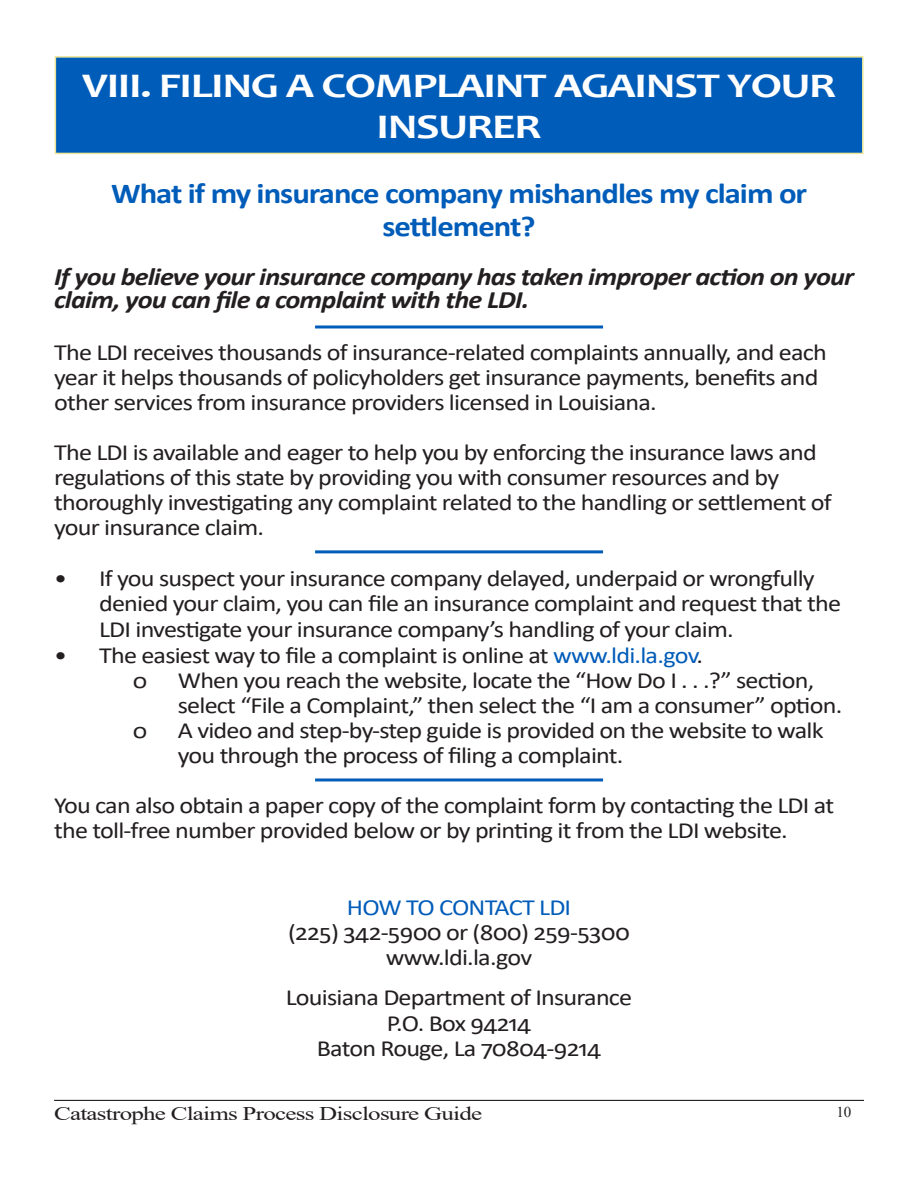
<style>
.page{position:relative;width:918px;height:1188px;background:#fff}
.page>*{position:absolute;margin:0;border:0;box-sizing:border-box;transform-origin:0 0}
.t1{font:700 34.8px/41.7px "Candara";letter-spacing:-.03em;color:#fff;text-align:center;scale:1.29 1}
.text{font:700 28.95px/32.8px "Calibri";color:#005cb9;text-align:center;scale:1.13 1}
.text-2{font:italic 700 25.05px/23.1px "Calibri";letter-spacing:-.03em;color:#231f20;scale:1.13 1}
.text-3{font:23.1px/25px "Calibri";letter-spacing:-.03em;color:#231f20;scale:1.13 1}
.text-4{font:23.1px "Calibri";letter-spacing:-.03em;color:#005cb9;scale:1.13 1}
.t2{font:19.35px "Times New Roman";letter-spacing:-.03em;color:#231f20;scale:1.29 1}
.t3{font:15px "Times New Roman";color:#231f20}
.s1{color:#005cb9}
</style>
<div class="page">
<div style="left:55px;top:56px;width:809px;height:98px;background:#005cb9;border:2px solid #eae599"></div>
<hr style="left:315px;top:778px;width:288px;height:3px;background:#005cb9">
<hr style="left:315px;top:550px;width:288px;height:3px;background:#005cb9">
<hr style="left:315px;top:325px;width:288px;height:3px;background:#005cb9">
<hr style="left:54px;top:1100px;width:810px;height:1px;background:#231f20">
<p class="t1" style="left:82px;top:64px;width:586px">VIII. FILING A COMPLAINT AGAINST YOUR<br>INSURER</p>
<p class="text" style="left:111px;top:177px;width:618px">What if my insurance company mishandles my claim or settlement?</p>
<p class="text-2" style="left:54px;top:264px;width:710px">If you believe your insurance company has taken improper action on your claim, you can file a complaint with the LDI.</p>
<p class="text-3" style="left:54px;top:339px;width:685px">The LDI receives thousands of insurance-related complaints annually, and each year it helps thousands of policyholders get insurance payments, benefits and other services from insurance providers licensed in Louisiana.</p>
<p class="text-3" style="left:54px;top:439px;width:690px">The LDI is available and eager to help you by enforcing the insurance laws and regulations of this state by providing you with consumer resources and by thoroughly investigating any complaint related to the handling or settlement of your insurance claim.</p>
<p class="text-3" style="left:99px;top:566px;width:658px;text-indent:-45px">• If you suspect your insurance company delayed, underpaid or wrongfully denied your claim, you can file an insurance complaint and request that the<br>LDI investigate your insurance company’s handling of your claim.</p>
<p class="text-3" style="left:54px;top:642px;width:576px">• The easiest way to file a complaint is online at <span class="s1">www.ldi.la.gov</span>.</p>
<p class="text-3" style="left:133px;top:667px;width:14px">ᴏ</p>
<p class="text-3" style="left:178px;top:667px;width:589px">When you reach the website, locate the “How Do I . . .?” section, select “File a Complaint,” then select the “I am a consumer” option.</p>
<p class="text-3" style="left:133px;top:717px;width:14px">ᴏ</p>
<p class="text-3" style="left:178px;top:717px;width:573px">A video and step-by-step guide is provided on the website to walk you through the process of filing a complaint.</p>
<p class="text-3" style="left:54px;top:792px;width:692px">You can also obtain a paper copy of the complaint form by contacting the LDI at the toll-free number provided below or by printing it from the LDI website.</p>
<p class="text-4" style="left:347px;top:891px;width:200px">HOW TO CONTACT LDI</p>
<p class="text-3" style="left:288px;top:919px;width:304px">(225) 342-5900 or (800) 259-5300</p>
<p class="text-3" style="left:386px;top:944px;width:131px">www.ldi.la.gov</p>
<p class="text-3" style="left:286px;top:984px;width:308px;line-height:26.1px;text-align:center">Louisiana Department of Insurance<br>P.O. Box 94214</p>
<p class="text-3" style="left:317px;top:1036px;width:253px">Baton Rouge, La 70804-9214</p>
<p class="t2" style="left:54px;top:1099px;width:333px">Catastrophe Claims Process Disclosure Guide</p>
<p class="t3" style="left:836px;top:1101px;width:16px">10</p>
</div>
